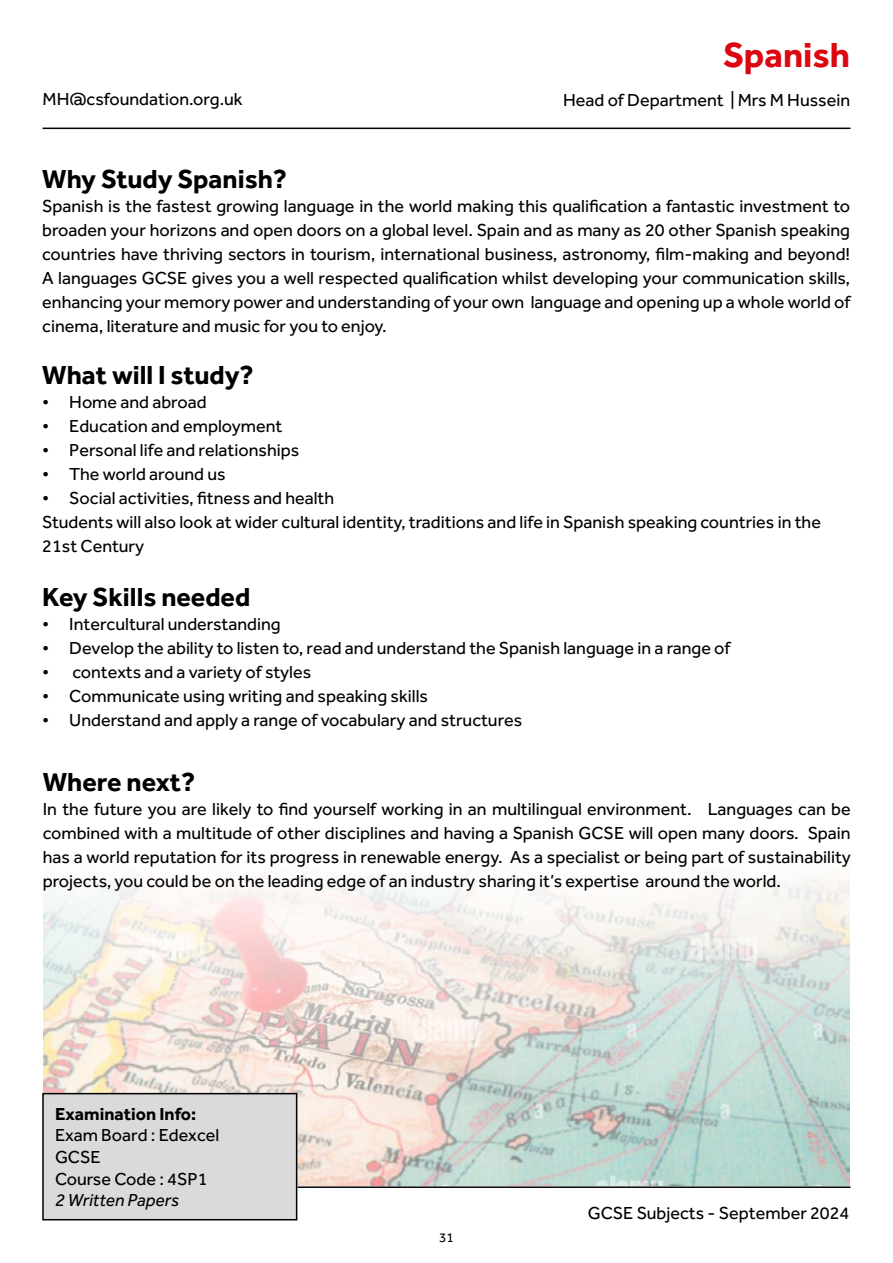
<style>
.page{position:relative;width:893px;height:1263px;background:#fff}
.page>*{position:absolute;margin:0;border:0;box-sizing:border-box;transform-origin:0 0}
.t1{font:700 36px "Effra";color:#db0812}
.t2{font:700 27px "Effra";color:#000}
.t3{font:18px/24px "Effra";color:#000}
.t4{font:700 18px "Effra";color:#000}
.t5{font:italic 18px "Effra";color:#000}
.t6{font:13.5px "Effra";color:#000}
</style>
<div class="page">
<hr style="left:43px;top:128px;width:807px;height:1px;background:#000">
<hr style="left:298px;top:1186px;width:552px;height:2px;background:#000">
<img style="left:43px;top:876px;width:807px;height:310px">
<div style="left:43px;top:1094px;width:254px;height:126px;background:#dadada"></div>
<div style="left:42px;top:1093px;width:255px;height:127px;border:2px solid #000"></div>
<p class="t3" style="left:43px;top:87px;width:202px">MH@csfoundation.org.uk</p>
<h1 class="t1" style="left:723px;top:33px;width:129px">Spanish</h1>
<p class="t3" style="left:563px;top:87px;width:289px">Head of Department | Mrs M Hussein</p>
<h2 class="t2" style="left:42px;top:163px;width:246px">Why Study Spanish?</h2>
<p class="t3" style="left:42px;top:194px;width:809px;text-align:justify">Spanish is the fastest growing language in the world making this qualification a fantastic investment to broaden your horizons and open doors on a global level. Spain and as many as 20 other Spanish speaking countries have thriving sectors in tourism, international business, astronomy, film-making and beyond!<br>A languages GCSE gives you a well respected qualification whilst developing your communication skills, enhancing your memory power and understanding of your own language and opening up a whole world of cinema, literature and music for you to enjoy.</p>
<h2 class="t2" style="left:42px;top:358px;width:213px">What will I study?</h2>
<p class="t3" style="left:42px;top:389px;width:166px">• Home and abroad</p>
<p class="t3" style="left:42px;top:413px;width:242px">• Education and employment</p>
<p class="t3" style="left:42px;top:437px;width:259px">• Personal life and relationships</p>
<p class="t3" style="left:42px;top:461px;width:185px">• The world around us</p>
<p class="t3" style="left:42px;top:485px;width:780px">• Social activities, fitness and health<br>Students will also look at wider cultural identity, traditions and life in Spanish speaking countries in the<br>21st Century</p>
<h2 class="t2" style="left:42px;top:581px;width:210px">Key Skills needed</h2>
<p class="t3" style="left:42px;top:612px;width:240px">• Intercultural understanding</p>
<p class="t3" style="left:42px;top:636px;width:690px">• Develop the ability to listen to, read and understand the Spanish language in a range of</p>
<p class="t3" style="left:42px;top:660px;width:270px">• contexts and a variety of styles</p>
<p class="t3" style="left:42px;top:684px;width:387px">• Communicate using writing and speaking skills</p>
<p class="t3" style="left:42px;top:708px;width:482px">• Understand and apply a range of vocabulary and structures</p>
<h2 class="t2" style="left:43px;top:766px;width:154px">Where next?</h2>
<p class="t3" style="left:43px;top:797px;width:809px;text-align:justify">In the future you are likely to find yourself working in an multilingual environment. Languages can be combined with a multitude of other disciplines and having a Spanish GCSE will open many doors. Spain has a world reputation for its progress in renewable energy. As a specialist or being part of sustainability projects, you could be on the leading edge of an industry sharing it’s expertise around the world.</p>
<p class="t4" style="left:55px;top:1103px;width:143px">Examination Info:</p>
<p class="t3" style="left:55px;top:1124px;width:166px;line-height:21.6px">Exam Board : Edexcel<br>GCSE<br>Course Code : 4SP1</p>
<p class="t5" style="left:55px;top:1190px;width:126px">2 Written Papers</p>
<p class="t6" style="left:439px;top:1230px;width:16px">31</p>
<p class="t3" style="left:588px;top:1200px;width:263px">GCSE Subjects - September 2024</p>
</div>
